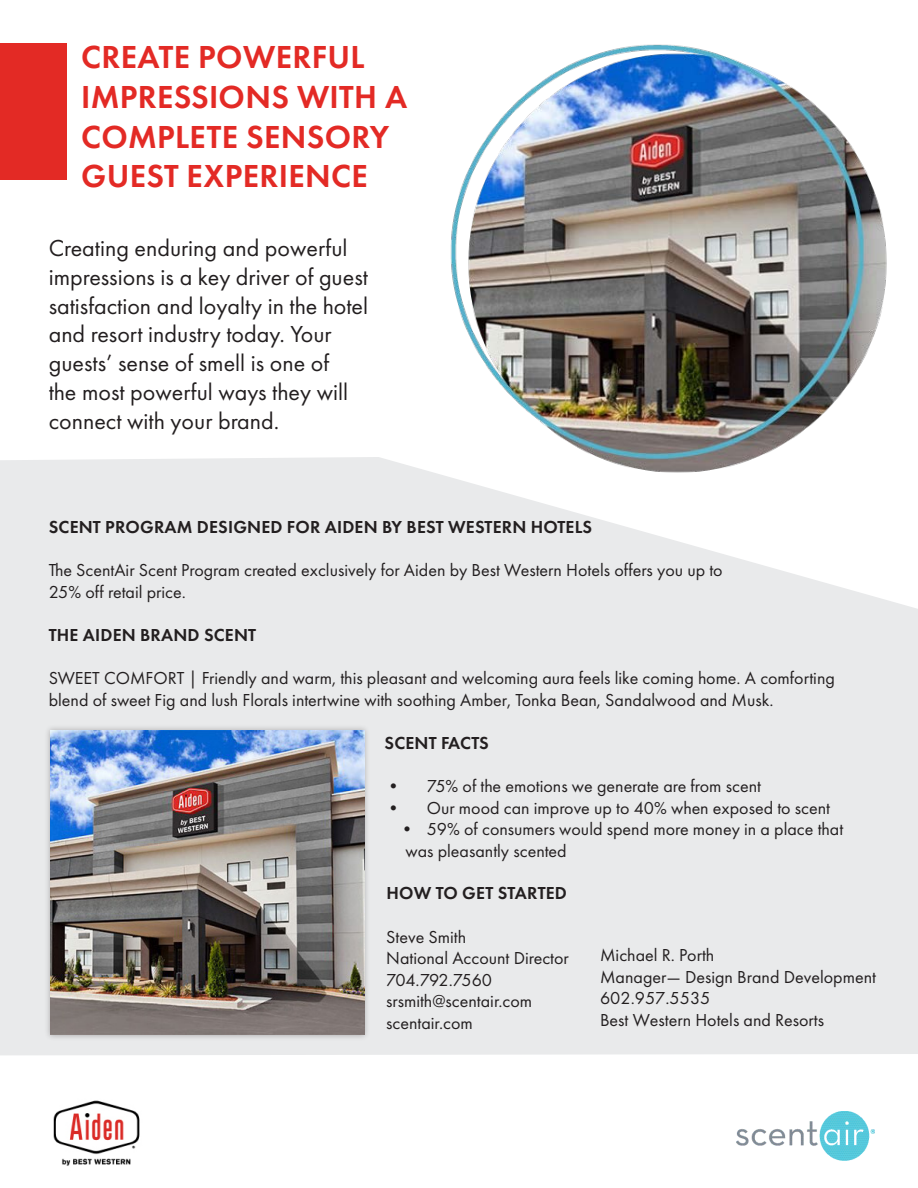
<style>
.page{position:relative;width:918px;height:1188px;background:#fff}
.page>*{position:absolute;margin:0;border:0;box-sizing:border-box;transform-origin:0 0}
.t1{font:600 33px/39.6px "Futura PT";letter-spacing:.01em;color:#e32a25}
.t2{font:24px/28.8px "Futura PT";color:#231f20}
.t3{font:18px/21.6px "Futura PT";color:#231f20}
.t4{font:600 18px "Futura PT";letter-spacing:.01em;color:#231f20}
.t5{font:18px "Futura PT";letter-spacing:-.035em;color:#231f20}
</style>
<div class="page">
<div style="left:0;top:457px;width:918px;height:598px;background:#e9eaeb"></div>
<div style="left:44px;top:724px;width:326px;height:317px;background:#231f20;opacity:.3"></div>
<img style="left:50px;top:730px;width:314px;height:305px">
<img style="left:736px;top:1112px;width:139px;height:49px">
<div style="left:0;top:43px;width:67px;height:136px;background:#e32a25"></div>
<svg style="left:386px;top:457px;width:521px;height:141px;fill:#e9eaeb"></svg>
<img style="left:53px;top:1100px;width:87px;height:66px">
<img style="left:445px;top:44px;width:465px;height:451px">
<p class="t1" style="left:81px;top:37px;width:328px">CREATE POWERFUL<br>IMPRESSIONS WITH A<br>COMPLETE SENSORY<br>GUEST EXPERIENCE</p>
<p class="t2" style="left:49px;top:234px;width:321px">Creating enduring and powerful impressions is a key driver of guest satisfaction and loyalty in the hotel and resort industry today. Your guests’ sense of smell is one of<br>the most powerful ways they will connect with your brand.</p>
<p class="t4" style="left:49px;top:516px;width:545px">SCENT PROGRAM DESIGNED FOR AIDEN BY BEST WESTERN HOTELS</p>
<p class="t3" style="left:49px;top:559px;width:675px">The ScentAir Scent Program created exclusively for Aiden by Best Western Hotels offers you up to<br>25% off retail price.</p>
<p class="t4" style="left:49px;top:624px;width:209px">THE AIDEN BRAND SCENT</p>
<p class="t3" style="left:49px;top:667px;width:788px">SWEET COMFORT | Friendly and warm, this pleasant and welcoming aura feels like coming home. A comforting blend of sweet Fig and lush Florals intertwine with soothing Amber, Tonka Bean, Sandalwood and Musk.</p>
<p class="t4" style="left:385px;top:732px;width:106px">SCENT FACTS</p>
<p class="t3" style="left:385px;top:775px;width:378px">• 75% of the emotions we generate are from scent</p>
<p class="t3" style="left:385px;top:797px;width:447px">• Our mood can improve up to 40% when exposed to scent</p>
<p class="t3" style="left:398px;top:819px;width:447px">• 59% of consumers would spend more money in a place that</p>
<p class="t3" style="left:406px;top:840px;width:163px">was pleasantly scented</p>
<p class="t4" style="left:386px;top:882px;width:182px">HOW TO GET STARTED</p>
<p class="t3" style="left:386px;top:926px;width:82px">Steve Smith</p>
<p class="t3" style="left:386px;top:947px;width:184px">National Account Director</p>
<p class="t5" style="left:386px;top:969px;width:107px">704.792.7560</p>
<p class="t3" style="left:386px;top:990px;width:147px">srsmith@scentair.com</p>
<p class="t3" style="left:386px;top:1012px;width:88px">scentair.com</p>
<p class="t3" style="left:600px;top:944px;width:277px">Michael R. Porth<br>Manager— Design Brand Development<br>602.957.5535<br>Best Western Hotels and Resorts</p>
</div>
